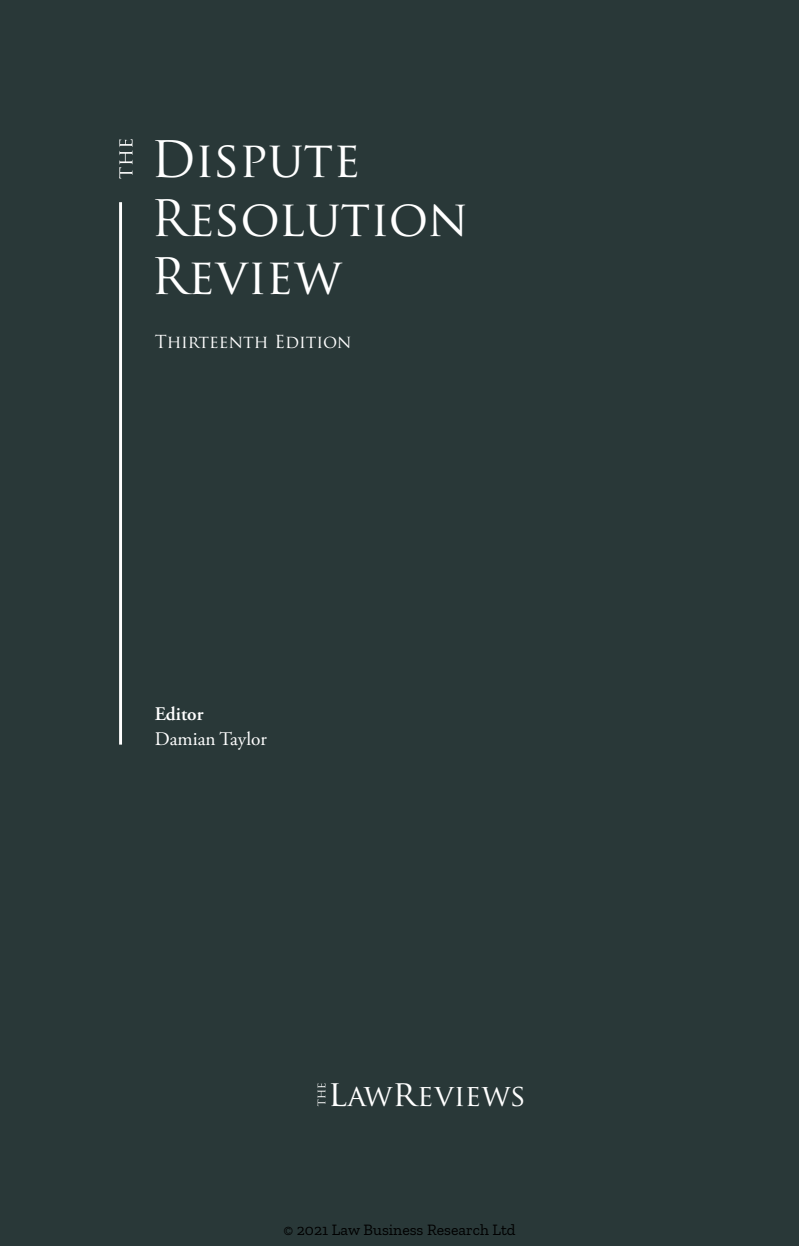
<style>
.page{position:relative;width:799px;height:1246px;background:#fff}
.page>*{position:absolute;margin:0;border:0;box-sizing:border-box;transform-origin:0 0}
.t1{font:49px/58.8px "Trajan Pro";color:#fff}
.t2{font:29.75px "Trajan Pro";color:#fff}
.t3{font:19.25px "Adobe Garamond Pro";color:#fff}
.t4{font:600 19.25px "Adobe Garamond Pro";color:#fff}
.t5{font:17.5px "Trajan Pro";color:#fff}
.t6{font:15.75px "Zilla Slab";color:#000}
.s1{font-size:35.7px}
</style>
<div class="page">
<div style="left:0;top:0;width:799px;height:1245px;background:#293838"></div>
<svg style="left:119px;top:139px;width:14px;height:40px"></svg>
<hr style="left:119px;top:202px;width:3px;height:542px;background:#fff">
<svg style="left:317px;top:1083px;width:8px;height:22px"></svg>
<h1 class="t1" style="left:151px;top:129px;width:319px">Dispute<br>Resolution<br>Review</h1>
<p class="t5" style="left:155px;top:331px;width:198px">Thirteenth Edition</p>
<p class="t4" style="left:155px;top:702px;width:50px">Editor</p>
<p class="t3" style="left:155px;top:726px;width:113px">Damian Taylor</p>
<h2 class="t2" style="left:328px;top:1076px;width:199px"><span class="s1">l</span>aw<span class="s1">r</span>eviews</h2>
<p class="t6" style="left:283px;top:1220px;width:234px">© 2021 Law Business Research Ltd</p>
</div>
